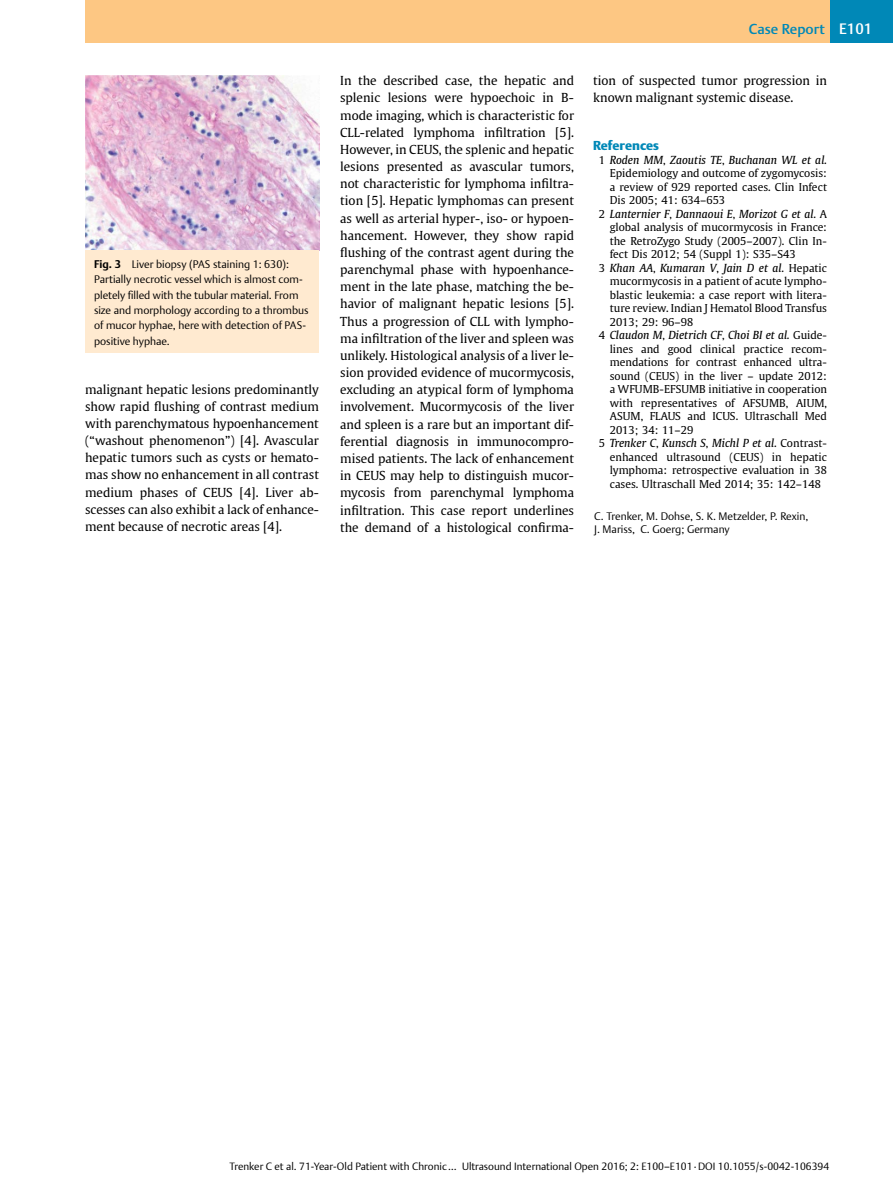
<style>
.page{position:relative;width:893px;height:1191px;background:#fff}
.page>*{position:absolute;margin:0;border:0;box-sizing:border-box;transform-origin:0 0}
.t1{font:500 14.25px "Thieme Argo 2011";color:#0088b7}
.t2{font:900 12.9px "Thieme Argo 2011";letter-spacing:-.005em;color:#0088b7}
.t3{font:12.3px/17.1px "Thieme Gulliver 2011";color:#000;text-align:justify}
.t4{font:10.8px "Thieme Gulliver 2011";color:#000}
.t5{font:300 10.8px/15.3px "Thieme Argo 2011";color:#000}
.t6{font:italic 10.8px "Thieme Gulliver 2011";color:#000}
.t7{font:300 10.5px "Thieme Argo 2011";color:#000}
.s1{font-weight:700}
.s2{font-size:15px;color:#fff}
.s3{font-style:normal}
</style>
<div class="page">
<div style="left:831px;top:0;width:62px;height:43px;background:#0088b7"></div>
<div style="left:85px;top:0;width:744px;height:43px;background:#fdc783"></div>
<img style="left:86px;top:75px;width:233px;height:176px">
<div style="left:86px;top:251px;width:233px;height:102px;background:#ffead0"></div>
<p class="t5" style="left:94px;top:256px;width:216px"><span class="s1">Fig. 3</span> Liver biopsy (PAS staining 1: 630):<br>Partially necrotic vessel which is almost com&shy;pletely filled with the tubular material. From size and morphology according to a thrombus of mucor hyphae, here with detection of PAS&shy;positive hyphae.</p>
<p class="t3" style="left:85px;top:380px;width:235px">malignant hepatic lesions predominantly show rapid flushing of contrast medium with parenchymatous hypoenhancement (“washout phenomenon”) [4]. Avascular hepatic tumors such as cysts or hemato&shy;mas show no enhancement in all contrast medium phases of CEUS [4]. Liver ab&shy;scesses can also exhibit a lack of enhance&shy;ment because of necrotic areas [4].</p>
<p class="t1" style="left:749px;top:20px;width:125px">Case Report <span class="s2">E101</span></p>
<p class="t3" style="left:340px;top:72px;width:235px">In the described case, the hepatic and splenic lesions were hypoechoic in B&shy;mode imaging, which is characteristic for CLL-related lymphoma infiltration [5].<br>However, in CEUS, the splenic and hepatic lesions presented as avascular tumors, not characteristic for lymphoma infiltra&shy;tion [5]. Hepatic lymphomas can present as well as arterial hyper-, iso- or hypoen&shy;hancement. However, they show rapid flushing of the contrast agent during the parenchymal phase with hypoenhance&shy;ment in the late phase, matching the be&shy;havior of malignant hepatic lesions [5].<br>Thus a progression of CLL with lympho&shy;ma infiltration of the liver and spleen was unlikely. Histological analysis of a liver le&shy;sion provided evidence of mucormycosis, excluding an atypical form of lymphoma involvement. Mucormycosis of the liver and spleen is a rare but an important dif&shy;ferential diagnosis in immunocompro&shy;mised patients. The lack of enhancement in CEUS may help to distinguish mucor&shy;mycosis from parenchymal lymphoma infiltration. This case report underlines the demand of a histological confirma-</p>
<p class="t3" style="left:593px;top:72px;width:235px">tion of suspected tumor progression in known malignant systemic disease.</p>
<p class="t2" style="left:593px;top:137px;width:67px">References</p>
<p class="t6" style="left:599px;top:151px;width:230px"><span class="s3">1</span> Roden MM<span class="s3">,</span> Zaoutis TE<span class="s3">,</span> Buchanan WL et al.</p>
<p class="t4" style="left:610px;top:165px;width:219px">Epidemiology and outcome of zygomycosis:</p>
<p class="t4" style="left:610px;top:178px;width:219px">a review of 929 reported cases. Clin Infect</p>
<p class="t4" style="left:610px;top:192px;width:117px">Dis 2005; 41: 634–653</p>
<p class="t6" style="left:599px;top:205px;width:230px"><span class="s3">2</span> Lanternier F<span class="s3">,</span> Dannaoui E<span class="s3">,</span> Morizot G et al. <span class="s3">A</span></p>
<p class="t4" style="left:610px;top:219px;width:219px">global analysis of mucormycosis in France:</p>
<p class="t4" style="left:610px;top:233px;width:219px">the RetroZygo Study (2005–2007). Clin In-</p>
<p class="t4" style="left:610px;top:246px;width:188px">fect Dis 2012; 54 (Suppl 1): S35–S43</p>
<p class="t6" style="left:599px;top:259px;width:230px"><span class="s3">3</span> Khan AA<span class="s3">,</span> Kumaran V<span class="s3">,</span> Jain D et al. <span class="s3">Hepatic</span></p>
<p class="t4" style="left:610px;top:273px;width:219px">mucormycosis in a patient of acute lympho-</p>
<p class="t4" style="left:610px;top:286px;width:219px">blastic leukemia: a case report with litera-</p>
<p class="t4" style="left:610px;top:300px;width:219px">ture review. Indian J Hematol Blood Transfus</p>
<p class="t4" style="left:610px;top:313px;width:85px">2013; 29: 96–98</p>
<p class="t6" style="left:599px;top:327px;width:230px"><span class="s3">4</span> Claudon M<span class="s3">,</span> Dietrich CF<span class="s3">,</span> Choi BI et al. <span class="s3">Guide-</span></p>
<p class="t4" style="left:610px;top:340px;width:219px">lines and good clinical practice recom-</p>
<p class="t4" style="left:610px;top:354px;width:219px">mendations for contrast enhanced ultra-</p>
<p class="t4" style="left:610px;top:367px;width:219px">sound (CEUS) in the liver – update 2012:</p>
<p class="t4" style="left:610px;top:381px;width:219px">a WFUMB-EFSUMB initiative in cooperation</p>
<p class="t4" style="left:610px;top:394px;width:219px">with representatives of AFSUMB, AIUM,</p>
<p class="t4" style="left:610px;top:408px;width:219px">ASUM, FLAUS and ICUS. Ultraschall Med</p>
<p class="t4" style="left:610px;top:421px;width:85px">2013; 34: 11–29</p>
<p class="t6" style="left:599px;top:435px;width:230px"><span class="s3">5</span> Trenker C<span class="s3">,</span> Kunsch S<span class="s3">,</span> Michl P et al. <span class="s3">Contrast-</span></p>
<p class="t4" style="left:610px;top:449px;width:219px">enhanced ultrasound (CEUS) in hepatic</p>
<p class="t4" style="left:610px;top:462px;width:219px">lymphoma: retrospective evaluation in 38</p>
<p class="t4" style="left:610px;top:476px;width:213px">cases. Ultraschall Med 2014; 35: 142–148</p>
<p class="t5" style="left:594px;top:509px;width:216px;line-height:12.9px">C. Trenker, M. Dohse, S. K. Metzelder, P. Rexin,<br>J. Mariss, C. Goerg; Germany</p>
<p class="t7" style="left:230px;top:1159px;width:601px">Trenker C et al. 71-Year-Old Patient with Chronic… Ultrasound International Open 2016; 2: E100–E101∙DOI 10.1055/s-0042-106394</p>
</div>
